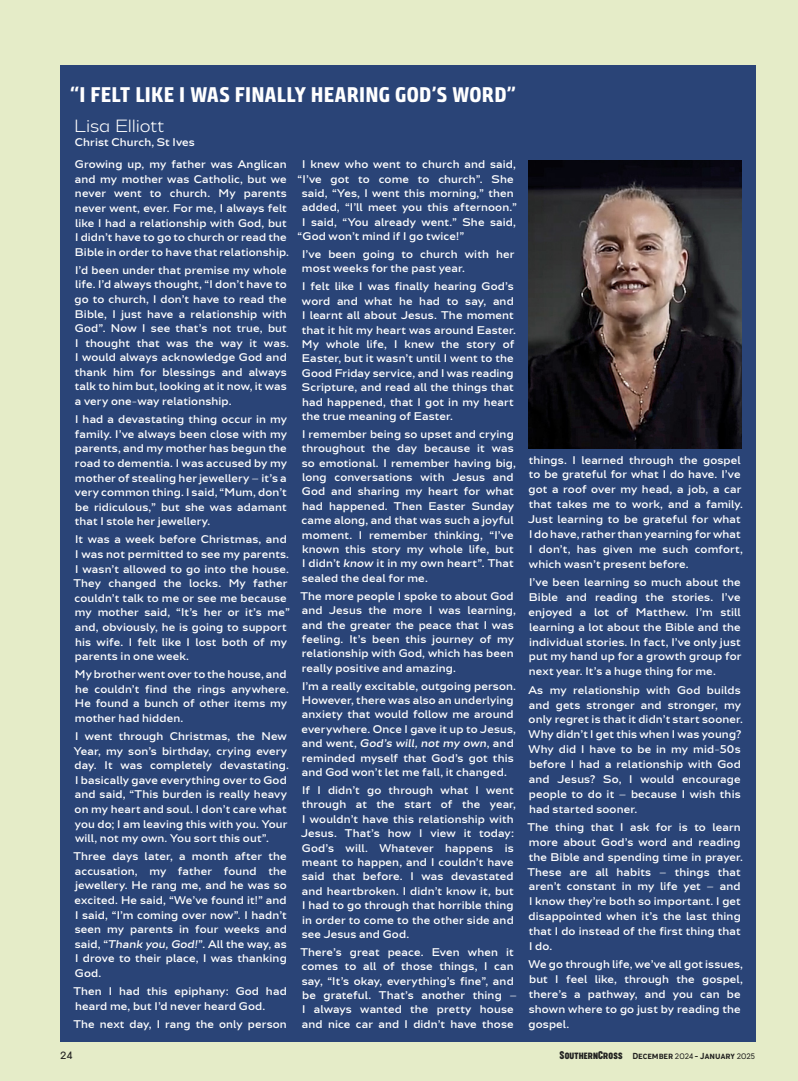
<style>
.page{position:relative;width:798px;height:1081px;background:#fff}
.page>*{position:absolute;margin:0;border:0;box-sizing:border-box;transform-origin:0 0}
.Tintbox_Head_Rev{font:800 21.25px "Bunday Sans";letter-spacing:.015em;color:#fff}
.Tintbox_Sub_Rev{font:300 16.25px "Bw Aleta No 10";letter-spacing:-.01em;color:#fff}
.Tintbox_Body_Rev{font:500 10.25px/14.6px "Bw Aleta No 20";letter-spacing:.015em;color:#fff}
.t1{font:300 10px "Cocogoose";color:#222221}
.t2{font:300 8.25px "Cocogoose Narrow";letter-spacing:-.005em;color:#222221}
.s1{font-style:italic}
.s2{font-family:"Cocogoose Compressed";font-weight:400;font-size:10.5px}
.s3{font-family:"Cocogoose Compressed";font-weight:400;font-size:10px}
.s4{font-size:7.5px}
</style>
<div class="page">
<div style="left:0;top:0;width:797px;height:1081px;background:#e5ecc8"></div>
<div style="left:60px;top:65px;width:695px;height:977px;background:#2a4477"></div>
<img style="left:528px;top:160px;width:213px;height:289px">
<p class="Tintbox_Head_Rev" style="left:70px;top:82px;width:448px">“I FELT LIKE I WAS FINALLY HEARING GOD’S WORD”</p>
<p class="Tintbox_Sub_Rev" style="left:74px;top:116px;width:91px">Lisa Elliott</p>
<p class="Tintbox_Body_Rev" style="left:75px;top:135px;width:121px">Christ Church, St Ives</p>
<p class="Tintbox_Body_Rev" style="left:75px;top:157px;width:215px">Growing up, my father was Anglican and my mother was Catholic, but we never went to church. My parents never went, ever. For me, I always felt like I had a relationship with God, but I didn’t have to go to church or read the Bible in order to have that relationship.</p>
<p class="Tintbox_Body_Rev" style="left:75px;top:263px;width:216px">I’d been under that premise my whole life. I’d always thought, “I don’t have to go to church, I don’t have to read the Bible, I just have a relationship with God”. Now I see that’s not true, but I thought that was the way it was.<br>I would always acknowledge God and thank him for blessings and always talk to him but, looking at it now, it was a very one-way relationship.</p>
<p class="Tintbox_Body_Rev" style="left:75px;top:412px;width:214px;text-align:justify">I had a devastating thing occur in my family. I’ve always been close with my parents, and my mother has begun the road to dementia. I was accused by my mother of stealing her jewellery – it’s a very common thing. I said, “Mum, don’t be ridiculous,” but she was adamant that I stole her jewellery.</p>
<p class="Tintbox_Body_Rev" style="left:73px;top:532px;width:218px">It was a week before Christmas, and I was not permitted to see my parents.<br>I wasn’t allowed to go into the house.<br>They changed the locks. My father couldn’t talk to me or see me because my mother said, “It’s her or it’s me” and, obviously, he is going to support his wife. I felt like I lost both of my parents in one week.</p>
<p class="Tintbox_Body_Rev" style="left:75px;top:667px;width:215px">My brother went over to the house, and he couldn’t find the rings anywhere.<br>He found a bunch of other items my mother had hidden.</p>
<p class="Tintbox_Body_Rev" style="left:74px;top:729px;width:217px">I went through Christmas, the New Year, my son’s birthday, crying every day. It was completely devastating.<br>I basically gave everything over to God and said, “This burden is really heavy on my heart and soul. I don’t care what you do; I am leaving this with you. Your will, not my own. You sort this out”.</p>
<p class="Tintbox_Body_Rev" style="left:73px;top:849px;width:215px;text-align:justify">Three days later, a month after the accusation, my father found the jewellery. He rang me, and he was so excited. He said, “We’ve found it!” and I said, “I’m coming over now”. I hadn’t seen my parents in four weeks and said, “<span class="s1">Thank you, God!</span>”. All the way, as I drove to their place, I was thanking God.</p>
<p class="Tintbox_Body_Rev" style="left:73px;top:984px;width:215px">Then I had this epiphany: God had heard me, but I’d never heard God.</p>
<p class="Tintbox_Body_Rev" style="left:73px;top:1017px;width:215px">The next day, I rang the only person</p>
<p class="Tintbox_Body_Rev" style="left:302px;top:157px;width:215px">I knew who went to church and said,</p>
<p class="Tintbox_Body_Rev" style="left:297px;top:172px;width:217px">“I’ve got to come to church”. She</p>
<p class="Tintbox_Body_Rev" style="left:301px;top:186px;width:213px">said, “Yes, I went this morning,” then</p>
<p class="Tintbox_Body_Rev" style="left:302px;top:200px;width:216px">added, “I’ll meet you this afternoon.”</p>
<p class="Tintbox_Body_Rev" style="left:302px;top:215px;width:215px">I said, “You already went.” She said,</p>
<p class="Tintbox_Body_Rev" style="left:297px;top:229px;width:168px">“God won’t mind if I go twice!”</p>
<p class="Tintbox_Body_Rev" style="left:302px;top:247px;width:214px">I’ve been going to church with her most weeks for the past year.</p>
<p class="Tintbox_Body_Rev" style="left:302px;top:279px;width:216px">I felt like I was finally hearing God’s word and what he had to say, and I learnt all about Jesus. The moment that it hit my heart was around Easter.<br>My whole life, I knew the story of Easter, but it wasn’t until I went to the Good Friday service, and I was reading Scripture, and read all the things that had happened, that I got in my heart the true meaning of Easter.</p>
<p class="Tintbox_Body_Rev" style="left:301px;top:427px;width:216px">I remember being so upset and crying throughout the day because it was so emotional. I remember having big, long conversations with Jesus and God and sharing my heart for what had happened. Then Easter Sunday came along, and that was such a joyful moment. I remember thinking, “I’ve known this story my whole life, but I didn’t <span class="s1">know</span> it in my own heart”. That sealed the deal for me.</p>
<p class="Tintbox_Body_Rev" style="left:300px;top:589px;width:217px">The more people I spoke to about God and Jesus the more I was learning, and the greater the peace that I was feeling. It’s been this journey of my relationship with God, which has been really positive and amazing.</p>
<p class="Tintbox_Body_Rev" style="left:301px;top:679px;width:216px">I’m a really excitable, outgoing person.<br>However, there was also an underlying anxiety that would follow me around everywhere. Once I gave it up to Jesus, and went, <span class="s1">God’s will, not my own</span>, and reminded myself that God’s got this and God won’t let me fall, it changed.</p>
<p class="Tintbox_Body_Rev" style="left:301px;top:783px;width:216px">If I didn’t go through what I went through at the start of the year, I wouldn’t have this relationship with Jesus. That’s how I view it today:<br>God’s will. Whatever happens is meant to happen, and I couldn’t have said that before. I was devastated and heartbroken. I didn’t know it, but I had to go through that horrible thing in order to come to the other side and see Jesus and God.</p>
<p class="Tintbox_Body_Rev" style="left:300px;top:945px;width:218px">There’s great peace. Even when it comes to all of those things, I can say, “It’s okay, everything’s fine”, and be grateful. That’s another thing – I always wanted the pretty house and nice car and I didn’t have those</p>
<p class="Tintbox_Body_Rev" style="left:528px;top:452px;width:216px">things. I learned through the gospel to be grateful for what I do have. I’ve got a roof over my head, a job, a car that takes me to work, and a family.<br>Just learning to be grateful for what I do have, rather than yearning for what I don’t, has given me such comfort, which wasn’t present before.</p>
<p class="Tintbox_Body_Rev" style="left:528px;top:575px;width:214px;text-align:justify">I’ve been learning so much about the Bible and reading the stories. I’ve enjoyed a lot of Matthew. I’m still learning a lot about the Bible and the individual stories. In fact, I’ve only just put my hand up for a growth group for next year. It’s a huge thing for me.</p>
<p class="Tintbox_Body_Rev" style="left:528px;top:682px;width:216px">As my relationship with God builds and gets stronger and stronger, my only regret is that it didn’t start sooner.<br>Why didn’t I get this when I was young?<br>Why did I have to be in my mid-50s before I had a relationship with God and Jesus? So, I would encourage people to do it – because I wish this had started sooner.</p>
<p class="Tintbox_Body_Rev" style="left:527px;top:820px;width:217px">The thing that I ask for is to learn more about God’s word and reading the Bible and spending time in prayer.<br>These are all habits – things that aren’t constant in my life yet – and<br>I know they’re both so important. I get disappointed when it’s the last thing that I do instead of the first thing that<br>I do.</p>
<p class="Tintbox_Body_Rev" style="left:528px;top:957px;width:216px">We go through life, we’ve all got issues, but I feel like, through the gospel, there’s a pathway, and you can be shown where to go just by reading the gospel.</p>
<p class="t1" style="left:60px;top:1048px;width:14px">24</p>
<p class="t2" style="left:559px;top:1050px;width:197px"><span class="s2">S</span><span class="s3">OUTHERN</span><span class="s2">C</span><span class="s3">ROSS</span> December <span class="s4">2024</span> - January <span class="s4">2025</span></p>
</div>
